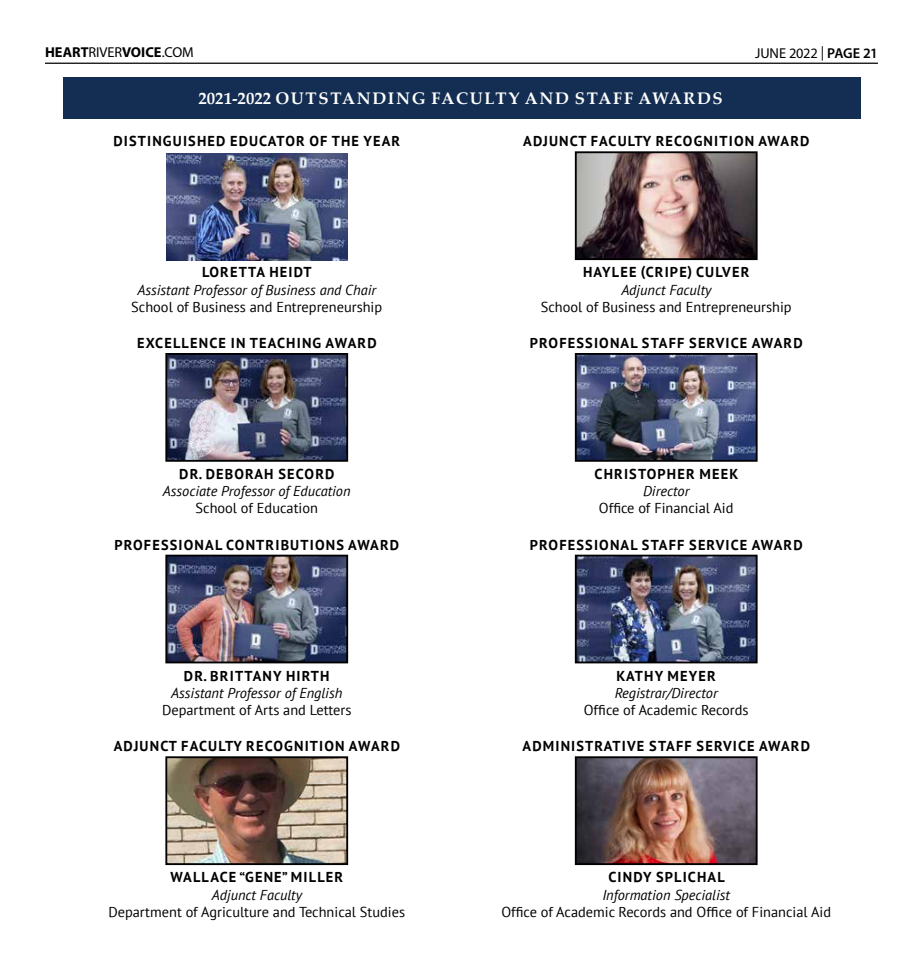
<style>
.page{position:relative;width:923px;height:968px;background:#fff}
.page>*{position:absolute;margin:0;border:0;box-sizing:border-box;transform-origin:0 0}
.t1{font:700 16.75px "Palatino Linotype";letter-spacing:.1em;color:#fff}
.t2{font:700 14.38px "PT Sans";letter-spacing:.08em;color:#000}
.t3{font:14.38px "PT Sans";color:#000}
.t4{font:italic 14.38px "PT Sans";color:#000}
.t5{font:700 14.38px "Myriad Pro";letter-spacing:.005em;color:#000}
.t6{font:14.38px "Myriad Pro";letter-spacing:-.01em;color:#000}
.s1{font-weight:400}
.s2{font-weight:600}
</style>
<div class="page">
<hr style="left:45px;top:63px;width:833px;height:1px;background:#000">
<img style="left:166px;top:153px;width:181px;height:107px">
<img style="left:168px;top:356px;width:177px;height:103px">
<div style="left:165px;top:353px;width:183px;height:109px;border:2px solid #000"></div>
<img style="left:168px;top:557px;width:177px;height:103px">
<div style="left:165px;top:554px;width:183px;height:109px;border:2px solid #000"></div>
<img style="left:168px;top:759px;width:177px;height:103px">
<div style="left:165px;top:756px;width:183px;height:109px;border:2px solid #000"></div>
<img style="left:578px;top:154px;width:176px;height:103px">
<div style="left:575px;top:151px;width:182px;height:109px;border:2px solid #000"></div>
<img style="left:578px;top:356px;width:176px;height:103px">
<div style="left:575px;top:353px;width:182px;height:109px;border:2px solid #000"></div>
<img style="left:578px;top:557px;width:176px;height:103px">
<div style="left:575px;top:554px;width:182px;height:109px;border:2px solid #000"></div>
<img style="left:578px;top:759px;width:176px;height:103px">
<div style="left:575px;top:756px;width:182px;height:109px;border:2px solid #000"></div>
<div style="left:63px;top:77px;width:797px;height:42px;background:#132e52"></div>
<p class="t5" style="left:45px;top:43px;width:150px">HEART<span class="s1">RIVER</span>VOICE<span class="s1">.COM</span></p>
<p class="t6" style="left:755px;top:44px;width:124px">JUNE 2022 | <span class="s2">PAGE 21</span></p>
<p class="t1" style="left:198px;top:86px;width:526px">2021-2022 OUTSTANDING FACULTY AND STAFF AWARDS</p>
<p class="t2" style="left:113px;top:132px;width:288px">DISTINGUISHED EDUCATOR OF THE YEAR</p>
<p class="t2" style="left:202px;top:263px;width:111px">LORETTA HEIDT</p>
<p class="t4" style="left:137px;top:280px;width:240px">Assistant Professor of Business and Chair</p>
<p class="t3" style="left:131px;top:297px;width:252px">School of Business and Entrepreneurship</p>
<p class="t2" style="left:137px;top:333px;width:241px">EXCELLENCE IN TEACHING AWARD</p>
<p class="t2" style="left:179px;top:464px;width:157px">DR. DEBORAH SECORD</p>
<p class="t4" style="left:163px;top:482px;width:189px">Associate Professor of Education</p>
<p class="t3" style="left:195px;top:499px;width:124px">School of Education</p>
<p class="t2" style="left:114px;top:535px;width:286px">PROFESSIONAL CONTRIBUTIONS AWARD</p>
<p class="t2" style="left:184px;top:666px;width:147px">DR. BRITTANY HIRTH</p>
<p class="t4" style="left:171px;top:683px;width:173px">Assistant Professor of English</p>
<p class="t3" style="left:162px;top:700px;width:191px">Department of Arts and Letters</p>
<p class="t2" style="left:114px;top:736px;width:288px">ADJUNCT FACULTY RECOGNITION AWARD</p>
<p class="t2" style="left:170px;top:867px;width:174px">WALLACE “GENE” MILLER</p>
<p class="t4" style="left:212px;top:885px;width:92px">Adjunct Faculty</p>
<p class="t3" style="left:108px;top:902px;width:298px">Department of Agriculture and Technical Studies</p>
<p class="t2" style="left:523px;top:132px;width:288px">ADJUNCT FACULTY RECOGNITION AWARD</p>
<p class="t2" style="left:583px;top:263px;width:168px">HAYLEE (CRIPE) CULVER</p>
<p class="t4" style="left:621px;top:280px;width:92px">Adjunct Faculty</p>
<p class="t3" style="left:540px;top:297px;width:252px">School of Business and Entrepreneurship</p>
<p class="t2" style="left:530px;top:333px;width:274px">PROFESSIONAL STAFF SERVICE AWARD</p>
<p class="t2" style="left:594px;top:464px;width:145px">CHRISTOPHER MEEK</p>
<p class="t4" style="left:643px;top:482px;width:48px">Director</p>
<p class="t3" style="left:599px;top:499px;width:136px">Office of Financial Aid</p>
<p class="t2" style="left:530px;top:535px;width:274px">PROFESSIONAL STAFF SERVICE AWARD</p>
<p class="t2" style="left:616px;top:666px;width:101px">KATHY MEYER</p>
<p class="t4" style="left:614px;top:683px;width:104px">Registrar/Director</p>
<p class="t3" style="left:584px;top:700px;width:166px">Office of Academic Records</p>
<p class="t2" style="left:522px;top:736px;width:289px">ADMINISTRATIVE STAFF SERVICE AWARD</p>
<p class="t2" style="left:608px;top:867px;width:118px">CINDY SPLICHAL</p>
<p class="t4" style="left:602px;top:885px;width:129px">Information Specialist</p>
<p class="t3" style="left:501px;top:902px;width:331px">Office of Academic Records and Office of Financial Aid</p>
</div>
